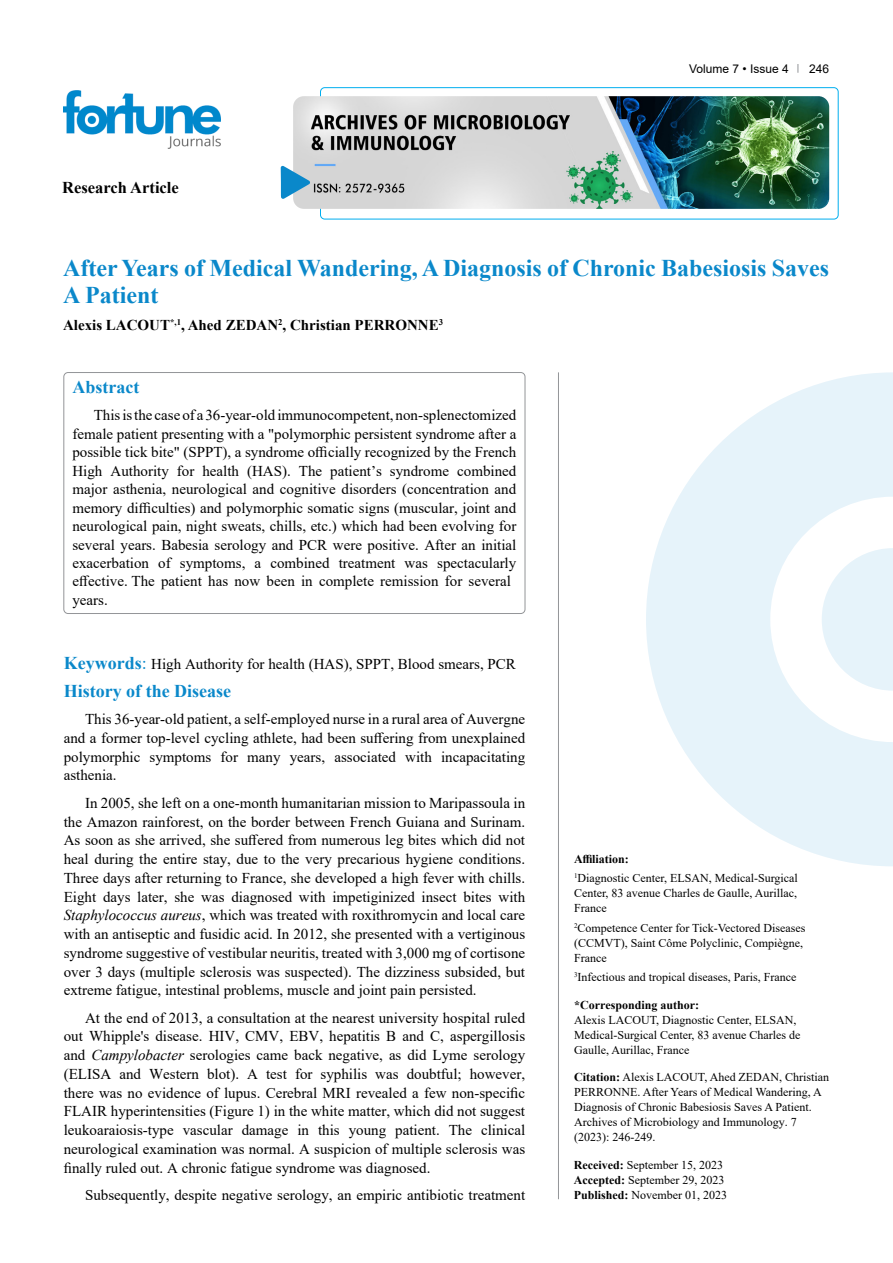
<style>
.page{position:relative;width:893px;height:1263px;background:#fff}
.page>*{position:absolute;margin:0;border:0;box-sizing:border-box;transform-origin:0 0}
.t1{font:700 24px/27px "Times New Roman";color:#0a88ca}
.t2{font:700 18px "Times New Roman";color:#0a88ca}
.t3{font:700 16.5px "Times New Roman";color:#000}
.t4{font:15px/18.8px "Times New Roman";color:#000;text-align:justify}
.t5{font:700 15px "Times New Roman";color:#000}
.t6{font:12px/15px "Times New Roman";color:#000}
.t7{font:700 12px "Times New Roman";color:#000}
.t8{font:12px "Arial";color:#000}
.s1{font-weight:700;font-size:18px;color:#0a88ca}
.s2{font-size:18px;color:#0a88ca}
.s3{font-style:italic}
.s4{font-weight:700}
</style>
<div class="page">
<div style="left:320px;top:87px;width:518px;height:132px;border:1px solid #00aeef;border-radius:4px"></div>
<img style="left:64px;top:90px;width:157px;height:59px">
<img style="left:293px;top:96px;width:536px;height:113px">
<svg style="left:281px;top:166px;width:29px;height:33px"></svg>
<div style="left:64px;top:372px;width:461px;height:242px;border:1px solid #939598;border-radius:4px"></div>
<hr style="left:558px;top:372px;width:1px;height:827px;background:#939598">
<svg style="left:646px;top:372px;width:247px;height:494px;fill:#e6f3fa"></svg>
<svg style="left:822px;top:548px;width:71px;height:143px"></svg>
<p class="t3" style="left:62px;top:175px;width:118px">Research Article</p>
<p class="t8" style="left:689px;top:60px;width:101px">Volume 7 • Issue 4</p>
<p class="t8" style="left:809px;top:60px;width:22px">246</p>
<h1 class="t1" style="left:63px;top:254px;width:768px">After Years of Medical Wandering, A Diagnosis of Chronic Babesiosis Saves<br>A Patient</h1>
<p class="t5" style="left:63px;top:314px;width:382px">Alexis LACOUT<sup>*,1</sup>, Ahed ZEDAN<sup>2</sup>, Christian PERRONNE<sup>3</sup></p>
<p class="t2" style="left:72px;top:374px;width:68px">Abstract</p>
<p class="t4" style="left:72px;top:406px;width:445px;text-align:left;text-indent:21px">This is the case of a 36-year-old immunocompetent, non-splenectomized female patient presenting with a "polymorphic persistent syndrome after a possible tick bite" (SPPT), a syndrome officially recognized by the French High Authority for health (HAS). The patient’s syndrome combined major asthenia, neurological and cognitive disorders (concentration and memory difficulties) and polymorphic somatic signs (muscular, joint and neurological pain, night sweats, chills, etc.) which had been evolving for several years. Babesia serology and PCR were positive. After an initial exacerbation of symptoms, a combined treatment was spectacularly effective. The patient has now been in complete remission for several years.</p>
<p class="t4" style="left:64px;top:654px;width:454px"><span class="s1">Keywords</span><span class="s2">:</span> High Authority for health (HAS), SPPT, Blood smears, PCR</p>
<p class="t2" style="left:64px;top:678px;width:169px">History of the Disease</p>
<p class="t4" style="left:64px;top:709px;width:463px;text-indent:21px">This 36-year-old patient, a self-employed nurse in a rural area of Auvergne and a former top-level cycling athlete, had been suffering from unexplained polymorphic symptoms for many years, associated with incapacitating asthenia.</p>
<p class="t4" style="left:64px;top:793px;width:463px;text-indent:21px">In 2005, she left on a one-month humanitarian mission to Maripassoula in the Amazon rainforest, on the border between French Guiana and Surinam.<br>As soon as she arrived, she suffered from numerous leg bites which did not heal during the entire stay, due to the very precarious hygiene conditions.<br>Three days after returning to France, she developed a high fever with chills.<br>Eight days later, she was diagnosed with impetiginized insect bites with <span class="s3">Staphylococcus aureus</span>, which was treated with roxithromycin and local care with an antiseptic and fusidic acid. In 2012, she presented with a vertiginous syndrome suggestive of vestibular neuritis, treated with 3,000 mg of cortisone over 3 days (multiple sclerosis was suspected). The dizziness subsided, but extreme fatigue, intestinal problems, muscle and joint pain persisted.</p>
<p class="t4" style="left:64px;top:1008px;width:463px;text-indent:21px">At the end of 2013, a consultation at the nearest university hospital ruled out Whipple's disease. HIV, CMV, EBV, hepatitis B and C, aspergillosis and <span class="s3">Campylobacter</span> serologies came back negative, as did Lyme serology (ELISA and Western blot). A test for syphilis was doubtful; however, there was no evidence of lupus. Cerebral MRI revealed a few non-specific FLAIR hyperintensities (Figure 1) in the white matter, which did not suggest leukoaraiosis-type vascular damage in this young patient. The clinical neurological examination was normal. A suspicion of multiple sclerosis was finally ruled out. A chronic fatigue syndrome was diagnosed.</p>
<p class="t4" style="left:85px;top:1184px;width:442px">Subsequently, despite negative serology, an empiric antibiotic treatment</p>
<p class="t6" style="left:574px;top:849px;width:225px;line-height:19.2px"><span class="s4">Affiliation:<br></span><sup>1</sup>Diagnostic Center, ELSAN, Medical-Surgical</p>
<p class="t6" style="left:574px;top:885px;width:225px">Center, 83 avenue Charles de Gaulle, Aurillac,<br>France</p>
<p class="t6" style="left:574px;top:920px;width:233px"><sup>2</sup>Competence Center for Tick-Vectored Diseases (CCMVT), Saint Côme Polyclinic, Compiègne,<br>France</p>
<p class="t6" style="left:574px;top:969px;width:224px"><sup>3</sup>Infectious and tropical diseases, Paris, France</p>
<p class="t7" style="left:574px;top:996px;width:127px">*Corresponding author:</p>
<p class="t6" style="left:574px;top:1012px;width:228px">Alexis LACOUT, Diagnostic Center, ELSAN,<br>Medical-Surgical Center, 83 avenue Charles de<br>Gaulle, Aurillac, France</p>
<p class="t6" style="left:574px;top:1069px;width:257px"><span class="s4">Citation:</span> Alexis LACOUT, Ahed ZEDAN, Christian PERRONNE. After Years of Medical Wandering, A Diagnosis of Chronic Babesiosis Saves A Patient.<br>Archives of Microbiology and Immunology. 7 (2023): 246-249.</p>
<p class="t6" style="left:574px;top:1157px;width:155px"><span class="s4">Received:</span> September 15, 2023<br><span class="s4">Accepted:</span> September 29, 2023<br><span class="s4">Published:</span> November 01, 2023</p>
</div>
